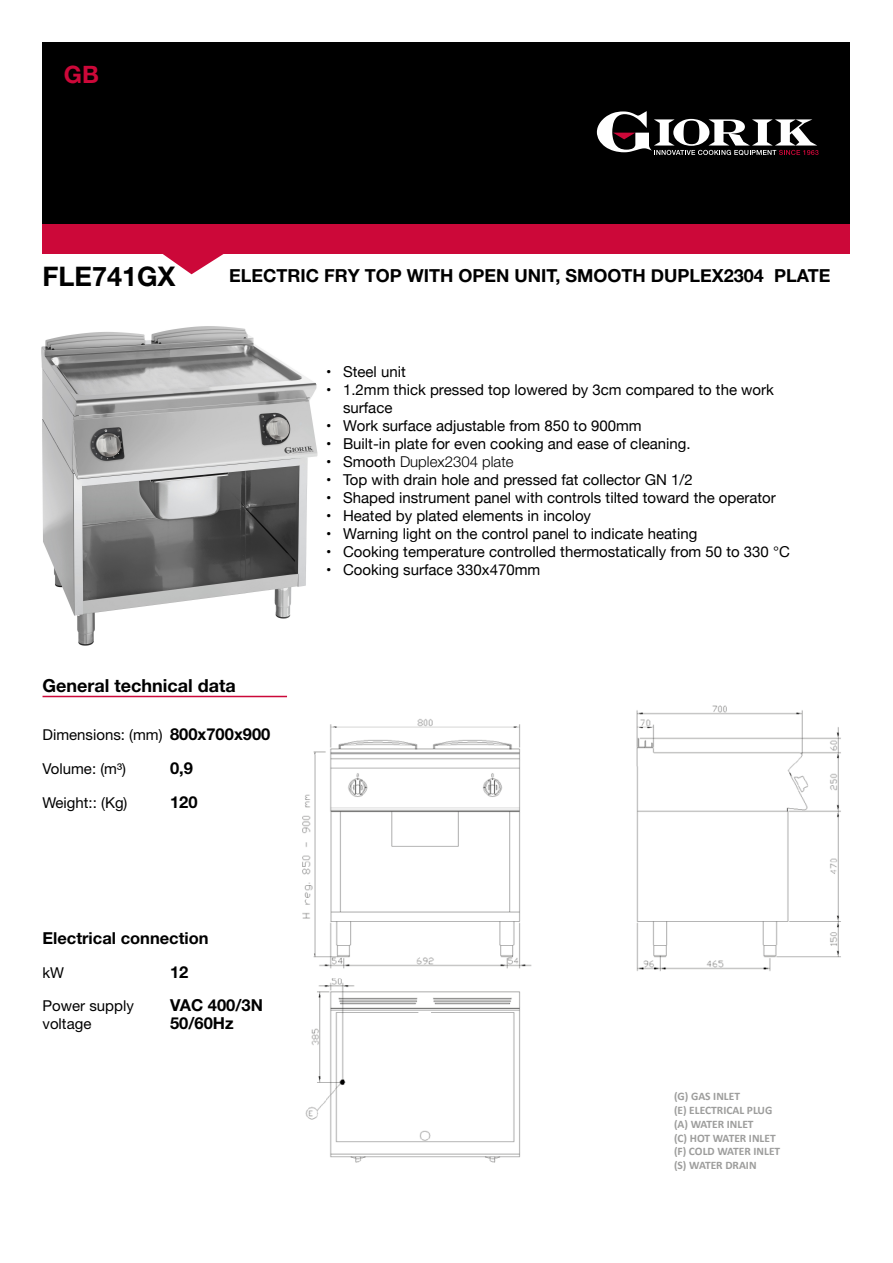
<style>
.page{position:relative;width:893px;height:1263px;background:#fff}
.page>*{position:absolute;margin:0;border:0;box-sizing:border-box;transform-origin:0 0}
.t1{font:700 27px "Helvetica Neue";color:#000}
.t2{font:700 24px "Helvetica Neue";color:#cc0839}
.t3{font:700 18px "Helvetica Neue";color:#000}
.t4{font:700 16.5px/18px "Helvetica Neue";color:#000}
.t5{font:15px/18px "Helvetica Neue";color:#000}
.t6{font:15px/18px "Helvetica Neue";color:#000}
.t7{font:300 15px "Helvetica Neue";color:#000}
.t8{font:700 11.4px/13.8px "Calibri";color:#9d9d9c}
.s1{font-weight:700;font-size:16.5px}
.s2{font-weight:400}
</style>
<div class="page">
<svg style="left:163px;top:254px;width:61px;height:20px"></svg>
<div style="left:43px;top:224px;width:807px;height:30px;background:#cc0839"></div>
<div style="left:43px;top:43px;width:807px;height:181px;background:#000"></div>
<svg style="left:597px;top:111px;width:222px;height:44px"></svg>
<img style="left:41px;top:326px;width:277px;height:320px">
<img style="left:302px;top:705px;width:539px;height:458px">
<hr style="left:43px;top:696px;width:244px;height:1px;background:#cc0839">
<h2 class="t2" style="left:64px;top:59px;width:37px">GB</h2>
<h1 class="t1" style="left:43px;top:260px;width:135px">FLE741GX</h1>
<p class="t3" style="left:229px;top:264px;width:603px">ELECTRIC FRY TOP WITH OPEN UNIT, SMOOTH DUPLEX2304 PLATE</p>
<p class="t3" style="left:43px;top:674px;width:195px">General technical data</p>
<p class="t6" style="left:43px;top:725px;width:229px">Dimensions: (mm) <span class="s1">800x700x900</span></p>
<p class="t6" style="left:43px;top:759px;width:85px">Volume: (m³)</p>
<p class="t4" style="left:170px;top:759px;width:24px">0,9</p>
<p class="t6" style="left:43px;top:793px;width:86px">Weight:: (Kg)</p>
<p class="t4" style="left:170px;top:793px;width:29px">120</p>
<p class="t4" style="left:43px;top:929px;width:168px">Electrical connection</p>
<p class="t6" style="left:43px;top:963px;width:23px">kW</p>
<p class="t4" style="left:170px;top:963px;width:20px">12</p>
<p class="t6" style="left:43px;top:996px;width:93px">Power supply voltage</p>
<p class="t4" style="left:170px;top:996px;width:94px">VAC 400/3N<br>50/60Hz</p>
<p class="t5" style="left:326px;top:364px;width:81px">• Steel unit</p>
<p class="t5" style="left:343px;top:382px;width:432px;text-indent:-17px">• 1.2mm thick pressed top lowered by 3cm compared to the work surface</p>
<p class="t5" style="left:326px;top:418px;width:317px">• Work surface adjustable from 850 to 900mm</p>
<p class="t5" style="left:326px;top:436px;width:366px">• Built-in plate for even cooking and ease of cleaning.</p>
<p class="t7" style="left:326px;top:450px;width:189px"><span class="s2">• Smooth</span> Duplex2304 plate</p>
<p class="t5" style="left:326px;top:472px;width:368px">• Top with drain hole and pressed fat collector GN 1/2</p>
<p class="t5" style="left:326px;top:490px;width:451px">• Shaped instrument panel with controls tilted toward the operator</p>
<p class="t5" style="left:326px;top:508px;width:267px">• Heated by plated elements in incoloy</p>
<p class="t5" style="left:326px;top:526px;width:373px">• Warning light on the control panel to indicate heating</p>
<p class="t5" style="left:326px;top:544px;width:465px">• Cooking temperature controlled thermostatically from 50 to 330 °C</p>
<p class="t5" style="left:326px;top:562px;width:216px">• Cooking surface 330x470mm</p>
<p class="t8" style="left:674px;top:1090px;width:108px">(G) GAS INLET<br>(E) ELECTRICAL PLUG (A) WATER INLET<br>(C) HOT WATER INLET (F) COLD WATER INLET (S) WATER DRAIN</p>
</div>
